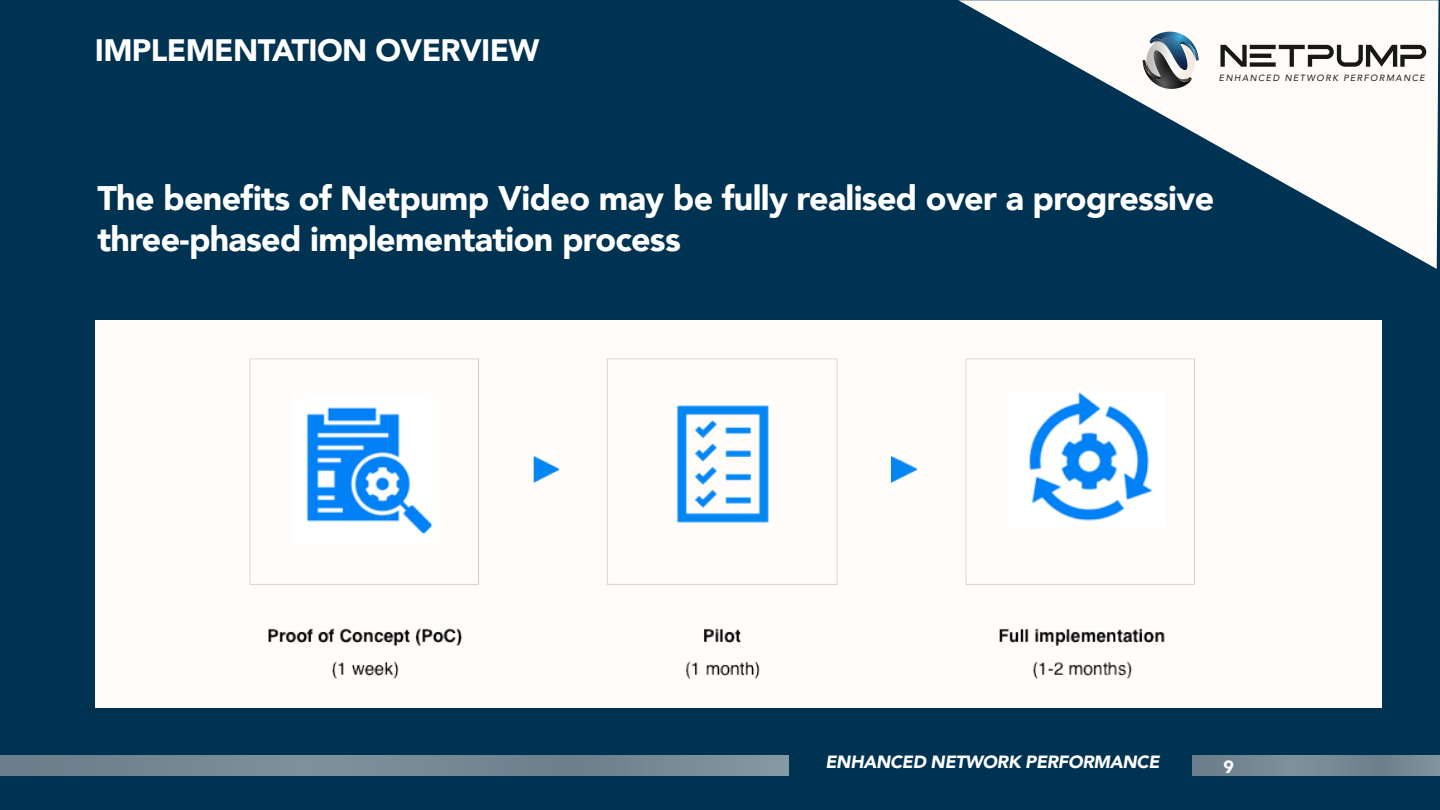
<style>
.page{position:relative;width:1440px;height:810px;background:#003351}
.page>*{position:absolute;margin:0;border:0;box-sizing:border-box;transform-origin:0 0}
.t1{font:900 34.05px/40.8px "Avenir";letter-spacing:-.02em;color:#fff}
.t2{font:900 30.9px "Avenir";letter-spacing:-.02em;color:#fff}
.t3{font:italic 900 17.7px "Avenir";letter-spacing:-.02em;color:#fff}
.t4{font:900 17.7px "Avenir";color:#fff}
.t5{font:italic 9px "Avenir";letter-spacing:.16em;color:#181817}
</style>
<div class="page">
<svg style="left:959px;top:0;width:480px;height:269px"></svg>
<svg style="left:1220px;top:45px;width:206px;height:22px;background:#9e9c9a"></svg>
<svg style="left:1143px;top:32px;width:56px;height:57px;background:#949fa7"></svg>
<div style="left:0;top:755px;width:788px;height:21px;background:#758894"></div>
<div style="left:1193px;top:755px;width:247px;height:21px;background:#758894"></div>
<div style="left:95px;top:320px;width:1287px;height:387px;background:#fffcfa"></div>
<img style="left:249px;top:358px;width:946px;height:321px">
<p class="t2" style="left:95px;top:24px;width:446px">IMPLEMENTATION OVERVIEW</p>
<p class="t5" style="left:1219px;top:73px;width:207px">ENHANCED NETWORK PERFORMANCE</p>
<p class="t1" style="left:97px;top:177px;width:1118px">The benefits of Netpump Video may be fully realised over a progressive three-phased implementation process</p>
<p class="t3" style="left:826px;top:748px;width:336px">ENHANCED NETWORK PERFORMANCE</p>
<p class="t4" style="left:1223px;top:751px;width:12px">9</p>
</div>
